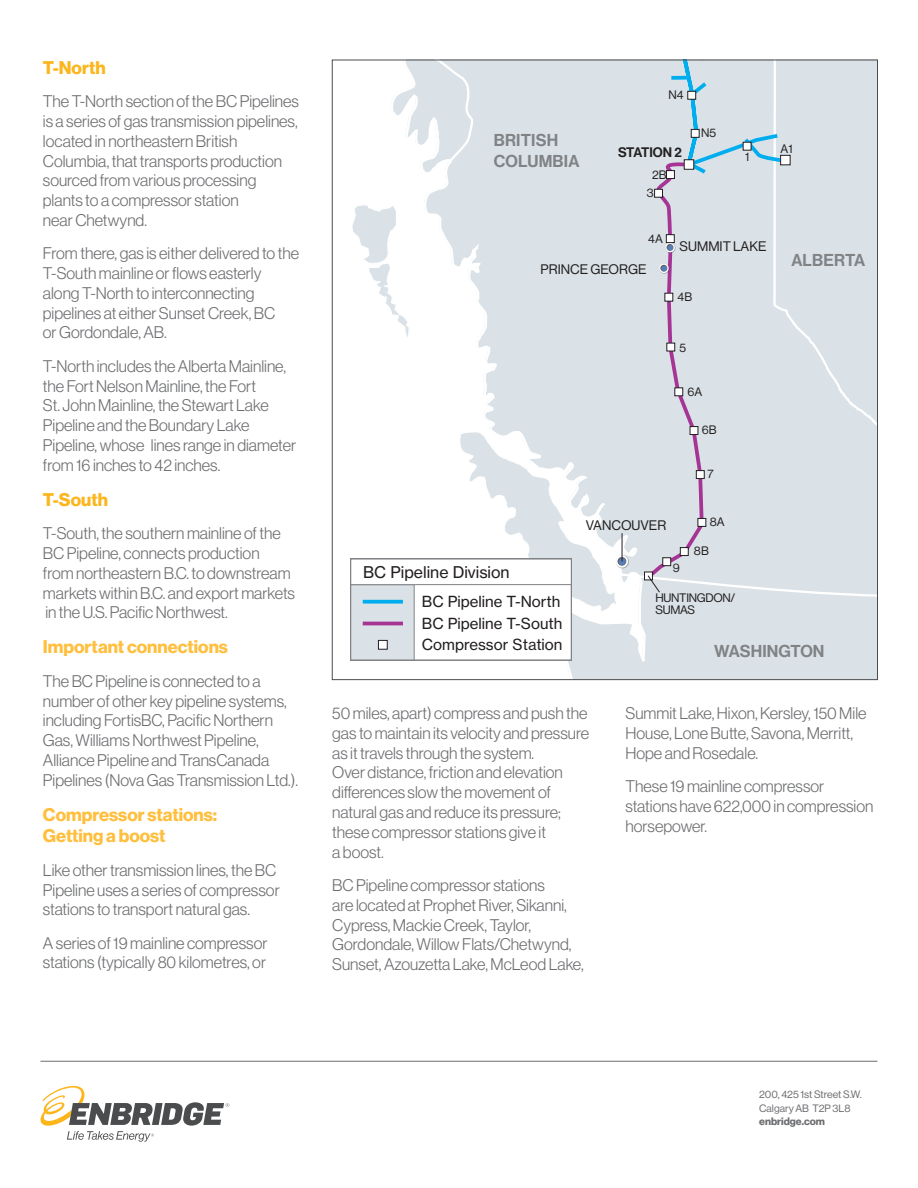
<style>
.page{position:relative;width:918px;height:1188px;background:#fff}
.page>*{position:absolute;margin:0;border:0;box-sizing:border-box;transform-origin:0 0}
.Body_10_12{font:18px/21.6px "N Haas Grotesk DS Std 75 Bd";color:#ffbf3e}
.Body_10_12-2{font:18px "N Haas Grotesk DS Std 75 Bd";color:#fcb61c}
.t1{font:16.95px/21.1px "N Haas Grotesk DS Std 65 Md";letter-spacing:.01em;color:#808285}
.Body_10_12-3{font:16.5px/19.8px "N Haas Grotesk DS Std 45 Lt";color:#6c6d70}
.t2{font:15.9px "N Haas Grotesk TX Std 55 Rg";color:#231f20}
.t3{font:15px/21.1px "N Haas Grotesk TX Std 55 Rg";color:#231f20}
.t4{font:13.5px "N Haas Grotesk DS Std 55 Rg";color:#231f20}
.t5{font:13.5px "N Haas Grotesk DS Std 65 Md";letter-spacing:-.015em;color:#231f20}
.t6{font:12px/12px "N Haas Grotesk DS Std 55 Rg";letter-spacing:-.025em;color:#231f20}
.t7{font:10.5px/13.5px "N Haas Grotesk DS Std 55 Rg";color:#6c6d70}
.t8{font:10.5px "N Haas Grotesk DS Std 75 Bd";color:#6c6d70}
</style>
<div class="page">
<hr style="left:40px;top:1061px;width:838px;height:1px;background:#6c6d70">
<svg style="left:41px;top:1086px;width:188px;height:56px"></svg>
<div style="left:568px;top:613px;width:308px;height:65px;background:#dae2e7"></div>
<svg style="left:352px;top:62px;width:524px;height:551px"></svg>
<div style="left:351px;top:559px;width:220px;height:101px;background:#fff"></div>
<div style="left:351px;top:585px;width:63px;height:75px;background:#dae2e7"></div>
<div style="left:350px;top:584px;width:65px;height:77px;border:1px solid #808285"></div>
<svg style="left:363px;top:600px;width:40px;height:4px"></svg>
<hr style="left:363px;top:622px;width:40px;height:3px;background:#a53494">
<div style="left:378px;top:640px;width:9px;height:9px;background:#fff"></div>
<div style="left:378px;top:640px;width:10px;height:10px;border:1px solid #231f20"></div>
<div style="left:350px;top:558px;width:222px;height:27px;border:1px solid #808285"></div>
<div style="left:350px;top:558px;width:222px;height:103px;border:1px solid #808285"></div>
<p class="Body_10_12-2" style="left:43px;top:57px;width:64px">T-North</p>
<p class="Body_10_12-3" style="left:43px;top:91px;width:258px">The T-North section of the BC Pipelines is a series of gas transmission pipelines, located in northeastern British Columbia, that transports production sourced from various processing plants to a compressor station<br>near Chetwynd.</p>
<p class="Body_10_12-3" style="left:43px;top:244px;width:258px">From there, gas is either delivered to the T-South mainline or flows easterly along T-North to interconnecting pipelines at either Sunset Creek, BC<br>or Gordondale, AB.</p>
<p class="Body_10_12-3" style="left:43px;top:356px;width:255px">T-North includes the Alberta Mainline, the Fort Nelson Mainline, the Fort<br>St. John Mainline, the Stewart Lake Pipeline and the Boundary Lake Pipeline, whose lines range in diameter from 16 inches to 42 inches.</p>
<p class="Body_10_12-2" style="left:43px;top:489px;width:67px">T-South</p>
<p class="Body_10_12-3" style="left:43px;top:523px;width:254px">T-South, the southern mainline of the BC Pipeline, connects production<br>from northeastern B.C. to downstream markets within B.C. and export markets in the U.S. Pacific Northwest.</p>
<p class="Body_10_12" style="left:43px;top:637px;width:187px">Important connections</p>
<p class="Body_10_12-3" style="left:43px;top:671px;width:257px">The BC Pipeline is connected to a number of other key pipeline systems, including FortisBC, Pacific Northern Gas, Williams Northwest Pipeline, Alliance Pipeline and TransCanada Pipelines (Nova Gas Transmission Ltd.).</p>
<p class="Body_10_12" style="left:43px;top:804px;width:176px">Compressor stations:<br>Getting a boost</p>
<p class="Body_10_12-3" style="left:43px;top:860px;width:238px">Like other transmission lines, the BC<br>Pipeline uses a series of compressor stations to transport natural gas.</p>
<p class="Body_10_12-3" style="left:43px;top:933px;width:226px">A series of 19 mainline compressor stations (typically 80 kilometres, or</p>
<p class="t1" style="left:494px;top:130px;width:87px">BRITISH<br>COLUMBIA</p>
<p class="t6" style="left:668px;top:89px;width:17px">N4</p>
<p class="t5" style="left:618px;top:144px;width:65px">STATION 2</p>
<p class="t6" style="left:652px;top:169px;width:16px">2B</p>
<p class="t6" style="left:647px;top:187px;width:8px">3</p>
<p class="t6" style="left:701px;top:127px;width:17px">N5</p>
<p class="t6" style="left:745px;top:151px;width:6px">1</p>
<p class="t6" style="left:781px;top:143px;width:13px">A1</p>
<p class="t6" style="left:648px;top:232px;width:16px">4A</p>
<p class="t4" style="left:541px;top:261px;width:107px">PRINCE GEORGE</p>
<p class="t4" style="left:680px;top:239px;width:89px">SUMMIT LAKE</p>
<p class="t6" style="left:678px;top:291px;width:16px">4B</p>
<p class="t1" style="left:791px;top:250px;width:75px">ALBERTA</p>
<p class="t2" style="left:363px;top:562px;width:148px">BC Pipeline Division</p>
<p class="t6" style="left:680px;top:341px;width:8px">5</p>
<p class="t6" style="left:688px;top:386px;width:16px">6A</p>
<p class="t6" style="left:702px;top:424px;width:16px">6B</p>
<p class="t6" style="left:707px;top:468px;width:8px">7</p>
<p class="t4" style="left:586px;top:518px;width:82px">VANCOUVER</p>
<p class="t6" style="left:673px;top:562px;width:9px">9</p>
<p class="t6" style="left:710px;top:516px;width:16px">8A</p>
<p class="t6" style="left:694px;top:545px;width:16px">8B</p>
<p class="t3" style="left:422px;top:591px;width:142px">BC Pipeline T-North<br>BC Pipeline T-South<br>Compressor Station</p>
<p class="Body_10_12-3" style="left:332px;top:703px;width:258px">50 miles, apart) compress and push the gas to maintain its velocity and pressure as it travels through the system.<br>Over distance, friction and elevation differences slow the movement of natural gas and reduce its pressure; these compressor stations give it<br>a boost.</p>
<p class="Body_10_12-3" style="left:332px;top:875px;width:253px">BC Pipeline compressor stations<br>are located at Prophet River, Sikanni, Cypress, Mackie Creek, Taylor, Gordondale, Willow Flats/Chetwynd, Sunset, Azouzetta Lake, McLeod Lake,</p>
<p class="t6" style="left:656px;top:592px;width:81px">HUNTINGDON/<br>SUMAS</p>
<p class="t1" style="left:714px;top:641px;width:112px">WASHINGTON</p>
<p class="Body_10_12-3" style="left:626px;top:703px;width:243px">Summit Lake, Hixon, Kersley, 150 Mile<br>House, Lone Butte, Savona, Merritt,<br>Hope and Rosedale.</p>
<p class="Body_10_12-3" style="left:626px;top:776px;width:249px">These 19 mainline compressor stations have 622,000 in compression horsepower.</p>
<p class="t7" style="left:759px;top:1088px;width:104px">200, 425 1st Street S.W.<br>Calgary AB T2P 3L8</p>
<p class="t8" style="left:759px;top:1115px;width:67px">enbridge.com</p>
</div>
